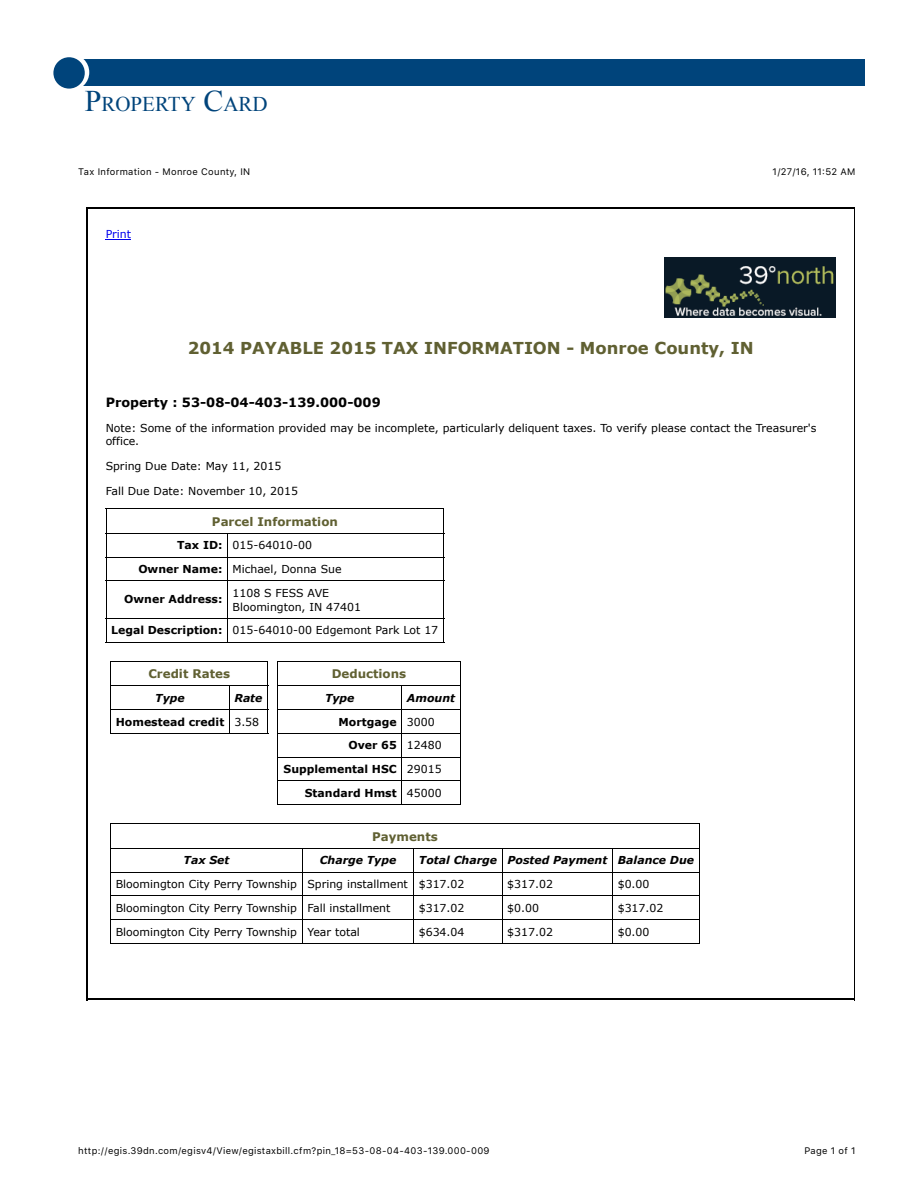
<style>
.page{position:relative;width:918px;height:1188px;background:#fff}
.page>*{position:absolute;margin:0;border:0;box-sizing:border-box;transform-origin:0 0}
.t1{font:21px "Times New Roman";color:#00447b}
.t2{font:700 16.5px "Verdana";color:#606032}
.t3{font:700 12.75px "Verdana";color:#000}
.t4{font:700 11.85px "Verdana";color:#606032}
.t5{font:10.95px/13.6px "Verdana";color:#000}
.t6{font:700 10.95px/23.7px "Verdana";color:#000}
.t7{font:italic 700 10.95px "Verdana";color:#000}
.t8{font:10.95px "Verdana";color:#00e}
.t9{font:9.45px ".SFNS Text";letter-spacing:.035em;color:#000}
.s1{font-size:30px}
.s2{font-weight:700}
.s3{font-style:italic}
.s4{font-weight:400}
</style>
<div class="page">
<div style="left:55px;top:59px;width:810px;height:27px;background:#00447b"></div>
<div style="left:53px;top:54px;width:36px;height:37px;background:#fff;border-radius:50%"></div>
<div style="left:52px;top:57px;width:7px;height:31px;background:#fff"></div>
<div style="left:53px;top:57px;width:32px;height:32px;background:#00447b;border-radius:50%"></div>
<hr style="left:86px;top:207px;width:769px;height:2px;background:#000">
<hr style="left:86px;top:998px;width:769px;height:2px;background:#000">
<hr style="left:86px;top:207px;width:1px;height:793px;background:#000">
<hr style="left:854px;top:207px;width:1px;height:793px;background:#000">
<hr style="left:227px;top:642px;width:217px;height:1px;background:#000">
<svg style="left:443px;top:619px;width:1px;height:23px"></svg>
<hr style="left:106px;top:642px;width:122px;height:1px;background:#000">
<svg style="left:106px;top:619px;width:1px;height:23px"></svg>
<svg style="left:227px;top:619px;width:1px;height:23px"></svg>
<hr style="left:227px;top:618px;width:217px;height:1px;background:#000">
<hr style="left:443px;top:580px;width:1px;height:39px;background:#000">
<hr style="left:106px;top:618px;width:122px;height:1px;background:#000">
<hr style="left:106px;top:580px;width:1px;height:39px;background:#000">
<hr style="left:227px;top:580px;width:1px;height:39px;background:#000">
<hr style="left:227px;top:580px;width:217px;height:1px;background:#000">
<hr style="left:106px;top:580px;width:122px;height:1px;background:#000">
<hr style="left:227px;top:557px;width:217px;height:1px;background:#000">
<hr style="left:106px;top:557px;width:122px;height:1px;background:#000">
<svg style="left:227px;top:534px;width:1px;height:46px"></svg>
<hr style="left:106px;top:508px;width:338px;height:1px;background:#000">
<hr style="left:106px;top:533px;width:338px;height:1px;background:#000">
<svg style="left:106px;top:509px;width:1px;height:71px"></svg>
<svg style="left:443px;top:509px;width:1px;height:71px"></svg>
<hr style="left:401px;top:804px;width:60px;height:1px;background:#000">
<hr style="left:277px;top:804px;width:125px;height:1px;background:#000">
<hr style="left:401px;top:780px;width:60px;height:1px;background:#000">
<hr style="left:277px;top:780px;width:125px;height:1px;background:#000">
<hr style="left:401px;top:757px;width:60px;height:1px;background:#000">
<hr style="left:277px;top:757px;width:125px;height:1px;background:#000">
<hr style="left:401px;top:733px;width:60px;height:1px;background:#000">
<hr style="left:277px;top:733px;width:125px;height:1px;background:#000">
<hr style="left:401px;top:709px;width:60px;height:1px;background:#000">
<hr style="left:277px;top:709px;width:125px;height:1px;background:#000">
<svg style="left:401px;top:686px;width:1px;height:118px"></svg>
<hr style="left:277px;top:661px;width:184px;height:1px;background:#000">
<hr style="left:277px;top:685px;width:184px;height:1px;background:#000">
<svg style="left:277px;top:662px;width:1px;height:142px"></svg>
<svg style="left:460px;top:662px;width:1px;height:142px"></svg>
<hr style="left:612px;top:943px;width:88px;height:1px;background:#000">
<hr style="left:502px;top:943px;width:111px;height:1px;background:#000">
<hr style="left:413px;top:943px;width:90px;height:1px;background:#000">
<hr style="left:302px;top:943px;width:112px;height:1px;background:#000">
<hr style="left:110px;top:943px;width:193px;height:1px;background:#000">
<hr style="left:612px;top:919px;width:88px;height:1px;background:#000">
<hr style="left:502px;top:919px;width:111px;height:1px;background:#000">
<hr style="left:413px;top:919px;width:90px;height:1px;background:#000">
<hr style="left:302px;top:919px;width:112px;height:1px;background:#000">
<hr style="left:110px;top:919px;width:193px;height:1px;background:#000">
<hr style="left:612px;top:895px;width:88px;height:1px;background:#000">
<hr style="left:502px;top:895px;width:111px;height:1px;background:#000">
<hr style="left:413px;top:895px;width:90px;height:1px;background:#000">
<hr style="left:302px;top:895px;width:112px;height:1px;background:#000">
<hr style="left:110px;top:895px;width:193px;height:1px;background:#000">
<hr style="left:612px;top:872px;width:88px;height:1px;background:#000">
<hr style="left:502px;top:872px;width:111px;height:1px;background:#000">
<svg style="left:612px;top:849px;width:1px;height:94px"></svg>
<hr style="left:413px;top:872px;width:90px;height:1px;background:#000">
<svg style="left:502px;top:849px;width:1px;height:94px"></svg>
<hr style="left:302px;top:872px;width:112px;height:1px;background:#000">
<svg style="left:413px;top:849px;width:1px;height:94px"></svg>
<hr style="left:110px;top:872px;width:193px;height:1px;background:#000">
<svg style="left:302px;top:849px;width:1px;height:94px"></svg>
<hr style="left:110px;top:823px;width:590px;height:1px;background:#000">
<hr style="left:110px;top:848px;width:590px;height:1px;background:#000">
<svg style="left:110px;top:824px;width:1px;height:119px"></svg>
<svg style="left:699px;top:824px;width:1px;height:119px"></svg>
<img style="left:664px;top:257px;width:172px;height:61px">
<hr style="left:229px;top:733px;width:39px;height:1px;background:#000">
<hr style="left:110px;top:733px;width:120px;height:1px;background:#000">
<hr style="left:229px;top:709px;width:39px;height:1px;background:#000">
<hr style="left:110px;top:709px;width:120px;height:1px;background:#000">
<svg style="left:229px;top:686px;width:1px;height:47px"></svg>
<hr style="left:110px;top:661px;width:158px;height:1px;background:#000">
<hr style="left:110px;top:685px;width:158px;height:1px;background:#000">
<svg style="left:110px;top:662px;width:1px;height:71px"></svg>
<svg style="left:267px;top:662px;width:1px;height:71px"></svg>
<svg style="left:106px;top:239px;width:25px;height:1px"></svg>
<h1 class="t1" style="left:85px;top:90px;width:183px"><span class="s1">P</span>ROPERTY <span class="s1">C</span>ARD</h1>
<p class="t9" style="left:78px;top:165px;width:173px">Tax Information - Monroe County, IN</p>
<p class="t9" style="left:773px;top:165px;width:84px">1/27/16, 11:52 AM</p>
<p class="t8" style="left:106px;top:227px;width:27px">Print</p>
<h2 class="t2" style="left:188px;top:336px;width:567px">2014 PAYABLE 2015 TAX INFORMATION - Monroe County, IN</h2>
<p class="t3" style="left:106px;top:393px;width:277px">Property : 53-08-04-403-139.000-009</p>
<p class="t5" style="left:106px;top:421px;width:712px">Note: Some of the information provided may be incomplete, particularly deliquent taxes. To verify please contact the Treasurer's office.</p>
<p class="t5" style="left:106px;top:459px;width:177px">Spring Due Date: May 11, 2015</p>
<p class="t5" style="left:106px;top:484px;width:194px">Fall Due Date: November 10, 2015</p>
<p class="t4" style="left:212px;top:513px;width:128px">Parcel Information</p>
<p class="t5" style="left:138px;top:534px;width:205px;line-height:23.7px;text-indent:39px"><span class="s2">Tax ID:</span> 015-64010-00<br><span class="s2">Owner Name:</span> Michael, Donna Sue</p>
<p class="t6" style="left:124px;top:587px;width:100px">Owner Address:</p>
<p class="t5" style="left:233px;top:586px;width:130px">1108 S FESS AVE<br>Bloomington, IN 47401</p>
<p class="t5" style="left:111px;top:623px;width:329px"><span class="s2">Legal Description:</span> 015-64010-00 Edgemont Park Lot 17</p>
<p class="t4" style="left:332px;top:665px;width:76px">Deductions</p>
<p class="t7" style="left:325px;top:690px;width:31px">Type</p>
<p class="t4" style="left:148px;top:665px;width:83px">Credit Rates</p>
<p class="t7" style="left:155px;top:690px;width:31px">Type</p>
<p class="t6" style="left:116px;top:686px;width:148px;text-indent:119px"><span class="s3">Rate<br></span>Homestead credit <span class="s4">3.58</span></p>
<p class="t6" style="left:339px;top:686px;width:118px;text-indent:68px"><span class="s3">Amount<br></span>Mortgage <span class="s4">3000</span></p>
<p class="t6" style="left:284px;top:733px;width:160px;text-align:right">Over 65 <span class="s4">12480<br></span>Supplemental HSC <span class="s4">29015<br></span>Standard Hmst <span class="s4">45000</span></p>
<p class="t4" style="left:372px;top:828px;width:67px">Payments</p>
<p class="t7" style="left:184px;top:853px;width:47px">Tax Set</p>
<p class="t7" style="left:320px;top:853px;width:78px">Charge Type</p>
<p class="t7" style="left:419px;top:853px;width:277px">Total Charge Posted Payment Balance Due</p>
<p class="t5" style="left:116px;top:877px;width:350px">Bloomington City Perry Township Spring installment $317.02</p>
<p class="t5" style="left:507px;top:877px;width:47px">$317.02</p>
<p class="t5" style="left:618px;top:877px;width:33px">$0.00</p>
<p class="t5" style="left:116px;top:901px;width:276px">Bloomington City Perry Township Fall installment</p>
<p class="t5" style="left:419px;top:901px;width:47px">$317.02</p>
<p class="t5" style="left:507px;top:901px;width:33px">$0.00</p>
<p class="t5" style="left:618px;top:901px;width:47px">$317.02</p>
<p class="t5" style="left:116px;top:925px;width:246px">Bloomington City Perry Township Year total</p>
<p class="t5" style="left:419px;top:925px;width:47px">$634.04</p>
<p class="t5" style="left:507px;top:925px;width:47px">$317.02</p>
<p class="t5" style="left:618px;top:925px;width:33px">$0.00</p>
<p class="t9" style="left:78px;top:1144px;width:413px">http://egis.39dn.com/egisv4/View/egistaxbill.cfm?pin_18=53-08-04-403-139.000-009</p>
<p class="t9" style="left:804px;top:1144px;width:53px">Page 1 of 1</p>
</div>
